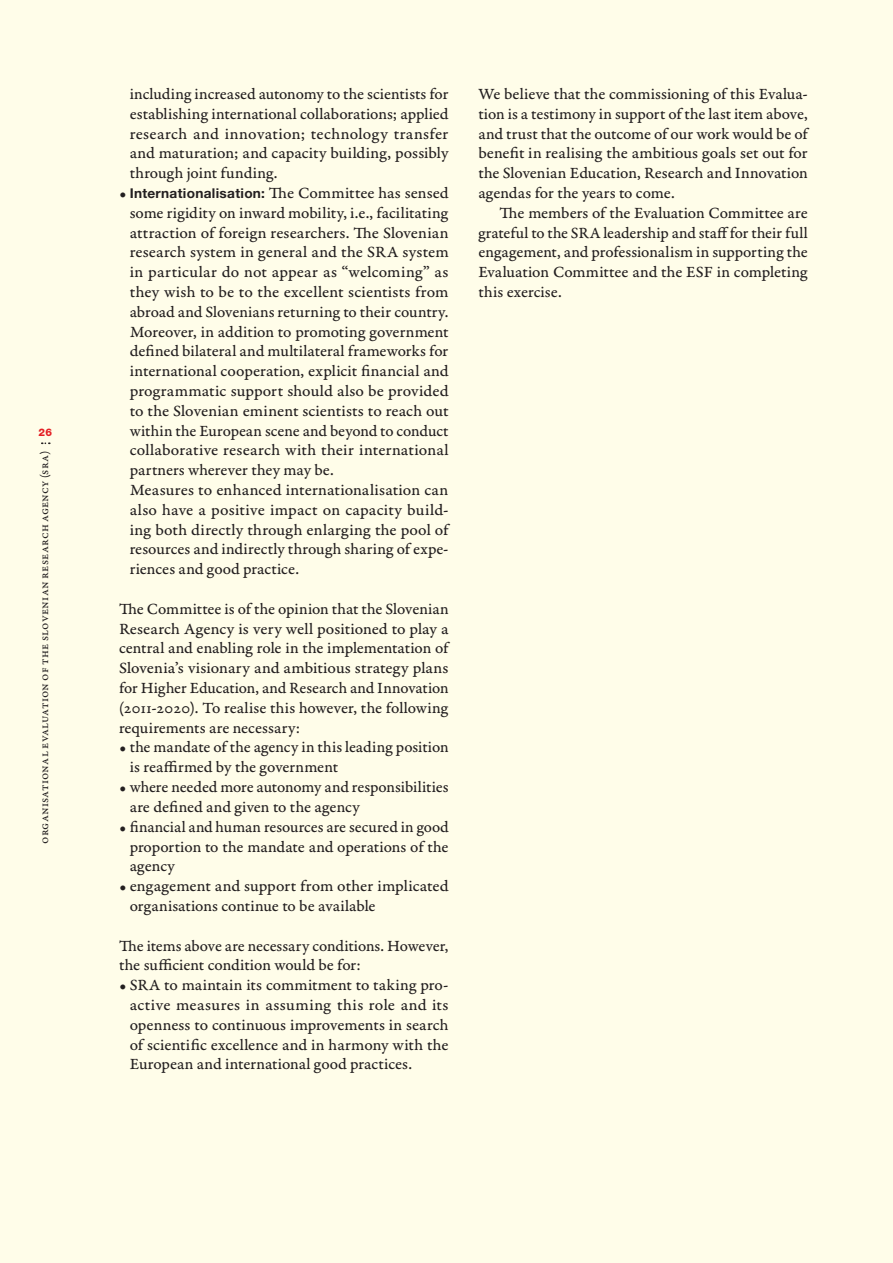
<style>
.page{position:relative;width:893px;height:1263px;background:#fffde9}
.page>*{position:absolute;margin:0;border:0;box-sizing:border-box;transform-origin:0 0}
.t1{font:16.5px/19.8px "Garamond Premr Pro Capt";letter-spacing:-.005em;color:#231f20;text-align:justify}
.t2{font:700 13.5px "Helvetica Neue LT Std";letter-spacing:.02em;color:#231f20}
.t3{font:12px "Garamond Premr Pro Capt";letter-spacing:.01em;color:#231f20}
.t4{font:800 10.5px "Helvetica Neue LT Std";color:#e41f25}
.s1{font-family:"Garamond Premr Pro Bd Capt";font-weight:400;font-size:16.5px}
.s2{font-family:"Garamond Premr Pro Capt";font-weight:400;font-size:16.5px}
</style>
<div class="page">
<svg style="left:42px;top:442px;width:8px;height:2px"></svg>
<p class="t4" style="left:39px;top:426px;width:15px">26</p>
<p class="t3" style="left:37px;top:844px;width:394px;rotate:-90deg">Organisational Evaluation of the Slovenian Research Agency (SRA)</p>
<p class="t1" style="left:130px;top:84px;width:321px">including increased autonomy to the scientists for establishing international collaborations; applied research and innovation; technology transfer and maturation; and capacity building, possibly through joint funding.</p>
<p class="t2" style="left:119px;top:185px;width:331px"><span class="s1">•</span> Internationalisation: <span class="s2">The Committee has sensed</span></p>
<p class="t1" style="left:130px;top:203px;width:322px;text-align:left">some rigidity on inward mobility, i.e., facilitating attraction of foreign researchers. The Slovenian research system in general and the SRA system in particular do not appear as “welcoming” as they wish to be to the excellent scientists from abroad and Slovenians returning to their country.<br>Moreover, in addition to promoting government defined bilateral and multilateral frameworks for international cooperation, explicit financial and programmatic support should also be provided to the Slovenian eminent scientists to reach out within the European scene and beyond to conduct collaborative research with their international partners wherever they may be.<br>Measures to enhanced internationalisation can also have a positive impact on capacity build&shy;ing both directly through enlarging the pool of resources and indirectly through sharing of expe&shy;riences and good practice.</p>
<p class="t1" style="left:119px;top:599px;width:333px">The Committee is of the opinion that the Slovenian Research Agency is very well positioned to play a central and enabling role in the implementation of Slovenia’s visionary and ambitious strategy plans for Higher Education, and Research and Innovation (2011-2020). To realise this however, the following requirements are necessary:</p>
<p class="t1" style="left:130px;top:738px;width:320px;text-indent:-11px">• the mandate of the agency in this leading position is reaffirmed by the government</p>
<p class="t1" style="left:130px;top:777px;width:320px;text-indent:-11px">• where needed more autonomy and responsibilities are defined and given to the agency</p>
<p class="t1" style="left:130px;top:817px;width:321px;text-indent:-11px">• financial and human resources are secured in good proportion to the mandate and operations of the agency</p>
<p class="t1" style="left:130px;top:876px;width:320px;text-indent:-11px">• engagement and support from other implicated organisations continue to be available</p>
<p class="t1" style="left:119px;top:936px;width:331px">The items above are necessary conditions. However, the sufficient condition would be for:</p>
<p class="t1" style="left:130px;top:975px;width:320px;text-indent:-11px">• SRA to maintain its commitment to taking pro&shy;active measures in assuming this role and its openness to continuous improvements in search of scientific excellence and in harmony with the European and international good practices.</p>
<p class="t1" style="left:478px;top:84px;width:333px">We believe that the commissioning of this Evalua&shy;tion is a testimony in support of the last item above, and trust that the outcome of our work would be of benefit in realising the ambitious goals set out for the Slovenian Education, Research and Innovation agendas for the years to come.</p>
<p class="t1" style="left:478px;top:203px;width:331px;text-indent:21px">The members of the Evaluation Committee are grateful to the SRA leadership and staff for their full engagement, and professionalism in supporting the Evaluation Committee and the ESF in completing this exercise.</p>
</div>
